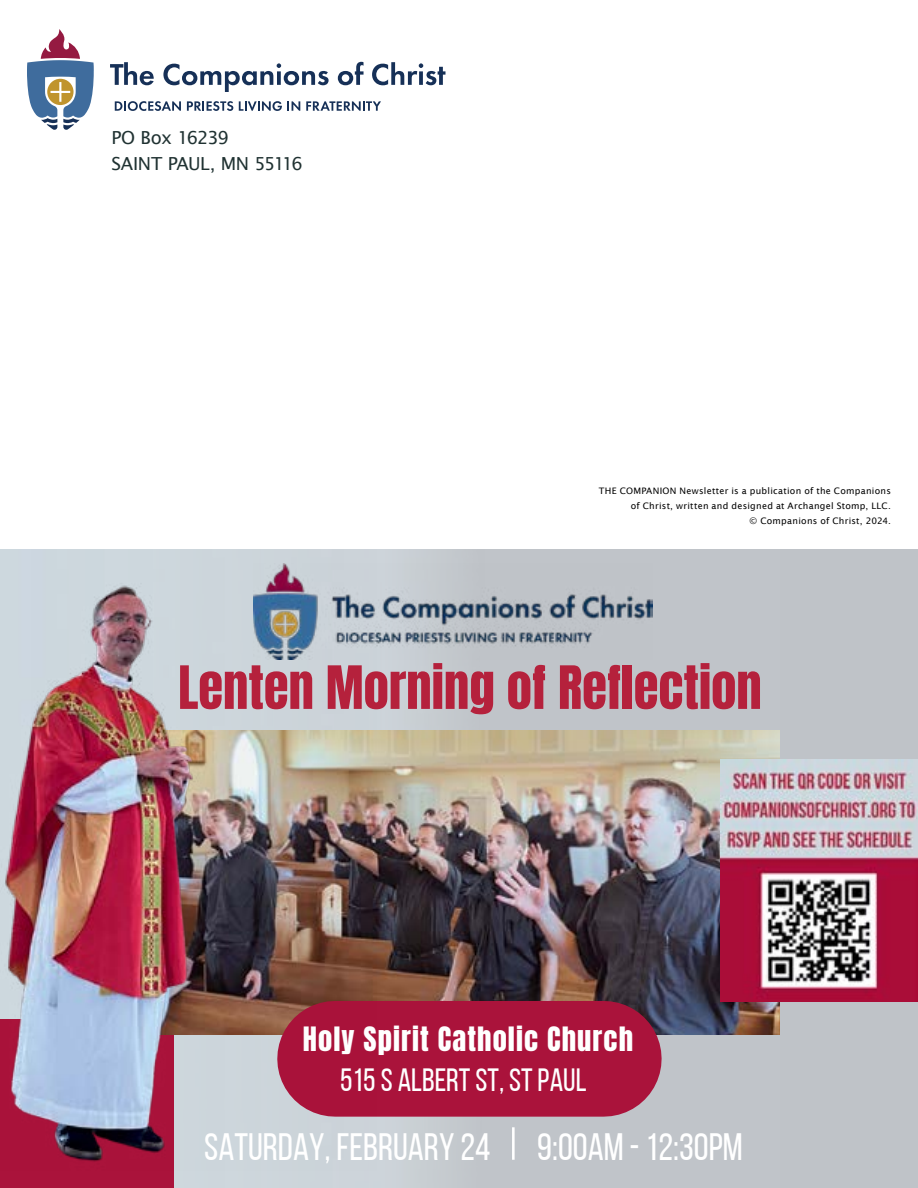
<style>
.page{position:relative;width:918px;height:1188px;background:#fff}
.page>*{position:absolute;margin:0;border:0;box-sizing:border-box;transform-origin:0 0}
.t1{font:50.7px "Anton";color:#b5213c}
.t2{font:38.1px "Bebas Neue";color:#fff}
.t3{font:32.1px "Bebas Neue";color:#fff}
.t4{font:28.5px "Anton";letter-spacing:.04em;color:#fff}
.t5{font:18px/26.1px "Lucida Sans";letter-spacing:-.045em;color:#203232}
.t6{font:8.85px/15px "Lucida Sans";letter-spacing:.03em;color:#000;text-align:right}
</style>
<div class="page">
<div style="left:0;top:549px;width:780px;height:639px;background:#c0c4c9"></div>
<div style="left:173px;top:549px;width:251px;height:639px;background:#ccd3d9"></div>
<div style="left:0;top:1020px;width:173px;height:168px;background:#aa133b"></div>
<img style="left:377px;top:730px;width:403px;height:305px">
<div style="left:335px;top:1001px;width:269px;height:116px;background:#aa133b"></div>
<img style="left:0;top:549px;width:377px;height:622px">
<hr style="left:512px;top:1127px;width:3px;height:33px;background:#fff">
<img style="left:254px;top:563px;width:399px;height:96px">
<svg style="left:27px;top:29px;width:67px;height:101px"></svg>
<svg style="left:110px;top:62px;width:44px;height:23px"></svg>
<svg style="left:163px;top:63px;width:166px;height:29px"></svg>
<svg style="left:338px;top:62px;width:26px;height:23px"></svg>
<svg style="left:372px;top:62px;width:73px;height:23px"></svg>
<svg style="left:115px;top:101px;width:66px;height:10px"></svg>
<svg style="left:187px;top:101px;width:46px;height:10px"></svg>
<svg style="left:239px;top:101px;width:61px;height:10px"></svg>
<svg style="left:306px;top:101px;width:75px;height:10px"></svg>
<div style="left:780px;top:549px;width:138px;height:639px;background:#bfc3c8"></div>
<img style="left:720px;top:759px;width:198px;height:242px">
<h3 class="t5" style="left:111px;top:125px;width:193px">PO Box 16239<br>SAINT PAUL, MN 55116</h3>
<p class="t6" style="left:599px;top:483px;width:294px">THE COMPANION Newsletter is a publication of the Companions of Christ, written and designed at Archangel Stomp, LLC.<br>© Companions of Christ, 2024.</p>
<h1 class="t1" style="left:178px;top:662px;width:585px">Lenten Morning of Reflection</h1>
<h3 class="t4" style="left:303px;top:1025px;width:332px">Holy Spirit Catholic Church</h3>
<h3 class="t3" style="left:340px;top:1063px;width:248px">515 S ALBERT ST, ST PAUL</h3>
<h2 class="t2" style="left:204px;top:1126px;width:540px">SATURDAY, FEBRUARY 24 9:00AM - 12:30PM</h2>
</div>
